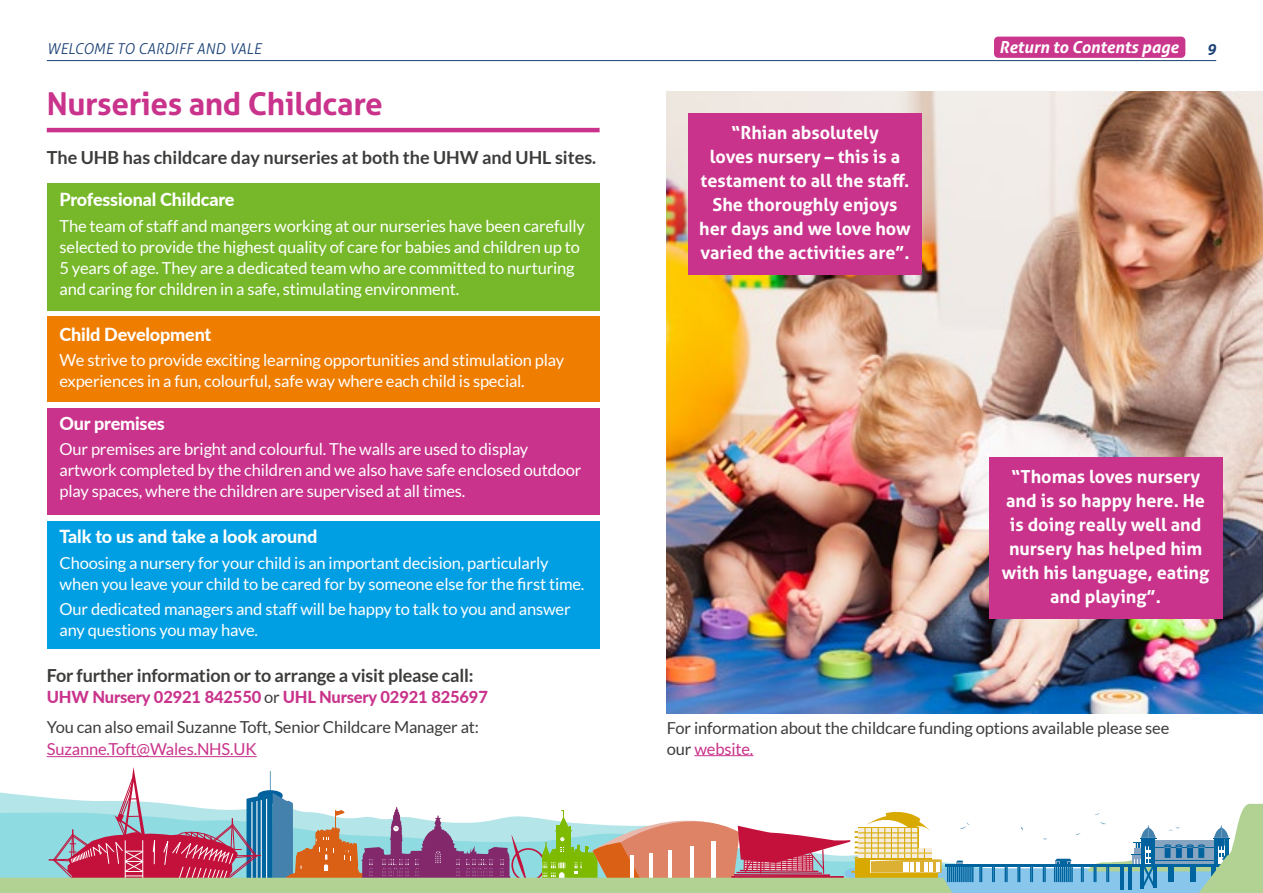
<style>
.page{position:relative;width:1263px;height:893px;background:#fff}
.page>*{position:absolute;margin:0;border:0;box-sizing:border-box;transform-origin:0 0}
.t1{font:700 31.5px "Aller";letter-spacing:-.01em;color:#c9338b}
.t2{font:700 18px/24px "Aller";color:#fff;text-align:center}
.t3{font:700 18px "Lato";letter-spacing:-.005em;color:#3c3c3b}
.t4{font:800 18px "Lato";letter-spacing:-.01em;color:#fff}
.t5{font:16.5px/21px "Lato";letter-spacing:-.01em;color:#fff}
.t6{font:16.5px/29.5px "Lato";letter-spacing:-.01em;color:#3c3c3b}
.t7{font:16.5px "Lato";letter-spacing:-.01em;color:#c9338b}
.t8{font:italic 700 16.5px "Aller";color:#fff}
.t9{font:italic 300 15px "Aller";color:#1b4175}
.t10{font:italic 700 15px "Aller";color:#1b4175}
.s1{font-weight:800;color:#c9338b}
.s2{color:#c9338b}
</style>
<div class="page">
<svg style="left:0;top:767px;width:1263px;height:126px"></svg>
<hr style="left:47px;top:60px;width:1169px;height:1px;background:#1b4175">
<img style="left:667px;top:91px;width:596px;height:622px">
<div style="left:47px;top:183px;width:553px;height:128px;background:#76b82a"></div>
<div style="left:47px;top:408px;width:553px;height:107px;background:#c9338b"></div>
<div style="left:47px;top:521px;width:553px;height:128px;background:#009fe3"></div>
<div style="left:47px;top:316px;width:553px;height:86px;background:#ef7d00"></div>
<div style="left:994px;top:37px;width:191px;height:21px;background:#c9368c;border-radius:4px"></div>
<hr style="left:47px;top:756px;width:210px;height:1px;background:#c9338b">
<hr style="left:694px;top:755px;width:59px;height:1px;background:#c9338b">
<hr style="left:47px;top:128px;width:553px;height:4px;background:#c9338b">
<div style="left:688px;top:113px;width:234px;height:162px;background:#c9338b"></div>
<div style="left:989px;top:457px;width:233px;height:162px;background:#c9338b"></div>
<p class="t8" style="left:999px;top:37px;width:181px">Return to Contents page</p>
<p class="t9" style="left:47px;top:39px;width:216px">WELCOME TO CARDIFF AND VALE</p>
<p class="t10" style="left:1207px;top:39px;width:10px">9</p>
<h1 class="t1" style="left:47px;top:84px;width:338px">Nurseries and Childcare</h1>
<p class="t3" style="left:47px;top:147px;width:551px">The UHB has childcare day nurseries at both the UHW and UHL sites.</p>
<p class="t4" style="left:60px;top:186px;width:177px">Professional Childcare</p>
<p class="t5" style="left:60px;top:215px;width:527px">The team of staff and mangers working at our nurseries have been carefully selected to provide the highest quality of care for babies and children up to 5 years of age. They are a dedicated team who are committed to nurturing and caring for children in a safe, stimulating environment.</p>
<p class="t4" style="left:60px;top:321px;width:153px">Child Development</p>
<p class="t5" style="left:60px;top:350px;width:506px">We strive to provide exciting learning opportunities and stimulation play experiences in a fun, colourful, safe way where each child is special.</p>
<p class="t4" style="left:60px;top:410px;width:107px">Our premises</p>
<p class="t5" style="left:60px;top:438px;width:524px">Our premises are bright and colourful. The walls are used to display artwork completed by the children and we also have safe enclosed outdoor play spaces, where the children are supervised at all times.</p>
<p class="t4" style="left:60px;top:523px;width:259px">Talk to us and take a look around</p>
<p class="t5" style="left:60px;top:552px;width:526px">Choosing a nursery for your child is an important decision, particularly when you leave your child to be cared for by someone else for the first time.</p>
<p class="t5" style="left:60px;top:598px;width:513px">Our dedicated managers and staff will be happy to talk to you and answer any questions you may have.</p>
<p class="t3" style="left:47px;top:666px;width:428px">For further information or to arrange a visit please call:</p>
<p class="t6" style="left:47px;top:683px;width:443px"><span class="s1">UHW Nursery 02921 842550</span> or <span class="s1">UHL Nursery 02921 825697<br></span>You can also email Suzanne Toft, Senior Childcare Manager at:</p>
<p class="t7" style="left:47px;top:740px;width:211px">Suzanne.Toft@Wales.NHS.UK</p>
<p class="t2" style="left:699px;top:121px;width:213px">“Rhian absolutely<br>loves nursery – this is a testament to all the staff.<br>She thoroughly enjoys her days and we love how varied the activities are”.</p>
<p class="t2" style="left:1002px;top:465px;width:209px">“Thomas loves nursery and is so happy here. He is doing really well and nursery has helped him with his language, eating and playing”.</p>
<p class="t6" style="left:667px;top:717px;width:504px;line-height:21px">For information about the childcare funding options available please see our <span class="s2">website.</span></p>
</div>
